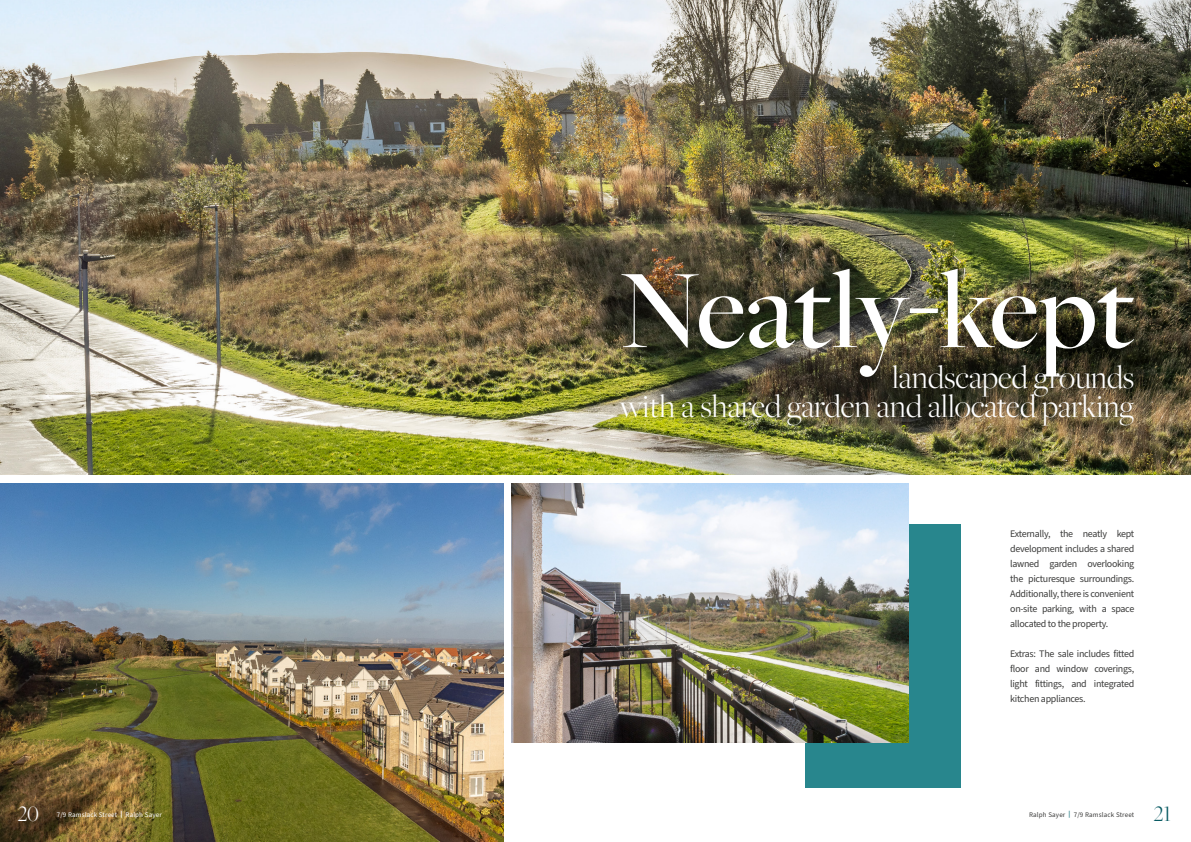
<style>
.page{position:relative;width:1191px;height:842px;background:#fff}
.page>*{position:absolute;margin:0;border:0;box-sizing:border-box;transform-origin:0 0}
.t1{font:500 116.4px "Freight Big Pro";color:#fff}
.t2{font:300 34px "Freight Big Pro";color:#fff}
.t3{font:300 23px "Freight Big Pro";color:#095b63}
.t4{font:300 23px "Freight Big Pro";color:#fff}
.t5{font:10px/15px "Source Sans Pro";letter-spacing:-.03em;color:#3c3c3b;text-align:justify}
.t6{font:7px "Source Sans Pro";letter-spacing:.02em;color:#3c3c3b}
.t7{font:7px "Source Sans Pro";letter-spacing:.02em;color:#fff}
.s1{font-weight:900}
.s2{font-weight:900;color:#499197}
</style>
<div class="page">
<img style="left:0;top:483px;width:503px;height:359px">
<div style="left:805px;top:524px;width:156px;height:263px;background:#28868d"></div>
<img style="left:0;top:0;width:1191px;height:475px">
<img style="left:512px;top:483px;width:396px;height:260px">
<p class="t1" style="left:621px;top:234px;width:515px">Neatly-kept</p>
<p class="t2" style="left:892px;top:355px;width:244px">landscaped grounds</p>
<p class="t2" style="left:619px;top:384px;width:516px">with a shared garden and allocated parking</p>
<p class="t5" style="left:1010px;top:526px;width:126px">Externally, the neatly kept development includes a shared lawned garden overlooking the picturesque surroundings.<br>Additionally, there is convenient on-site parking, with a space allocated to the property.</p>
<p class="t5" style="left:1010px;top:646px;width:126px">Extras: The sale includes fitted floor and window coverings, light fittings, and integrated kitchen appliances.</p>
<h3 class="t4" style="left:18px;top:798px;width:23px">20</h3>
<p class="t7" style="left:57px;top:810px;width:107px">7/9 Ramslack Street <span class="s1">|</span> Ralph Sayer</p>
<p class="t6" style="left:1068px;top:810px;width:67px"><span class="s2">|</span> 7/9 Ramslack Street</p>
<p class="t6" style="left:1029px;top:810px;width:38px">Ralph Sayer</p>
<h3 class="t3" style="left:1154px;top:798px;width:19px">21</h3>
</div>
